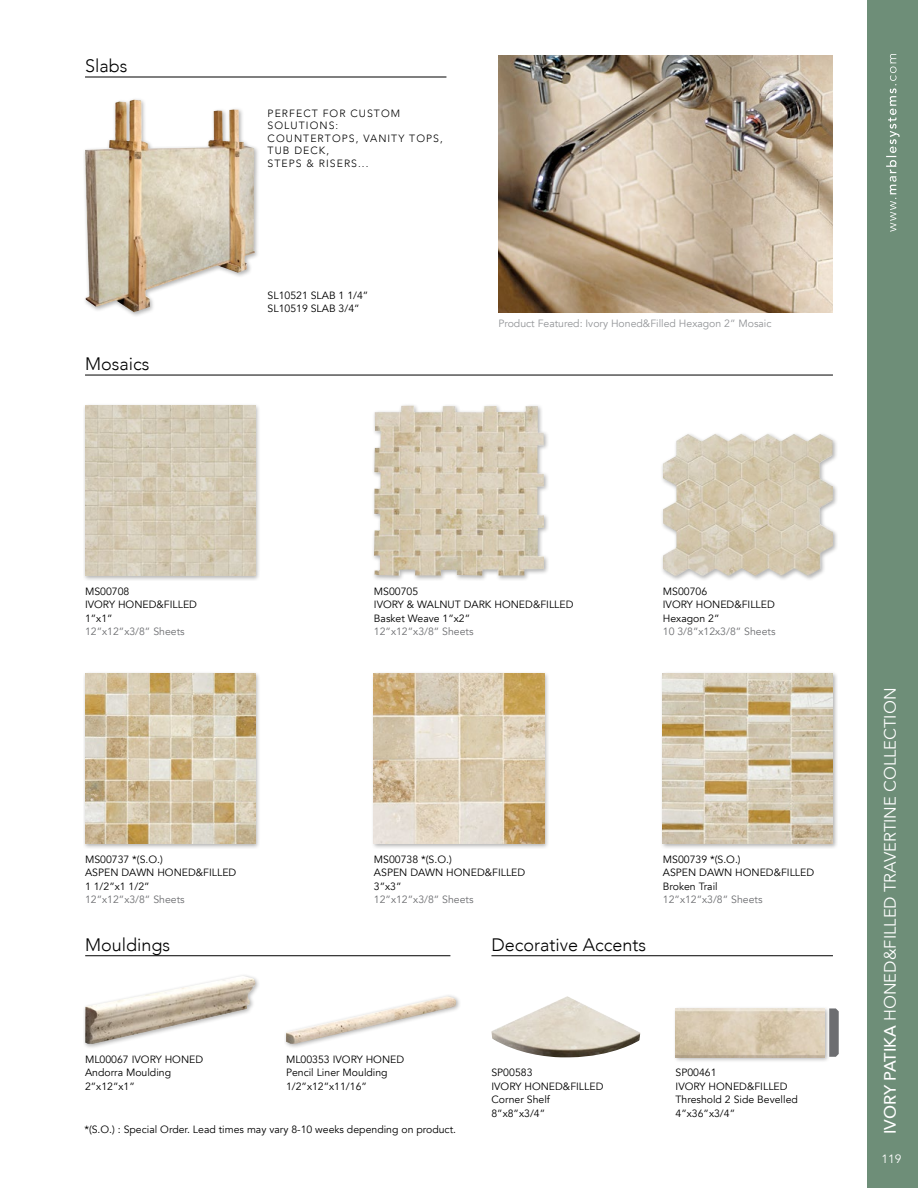
<style>
.page{position:relative;width:918px;height:1188px;background:#fff}
.page>*{position:absolute;margin:0;border:0;box-sizing:border-box;transform-origin:0 0}
.t1{font:300 18px "Avenir";color:#000}
.t2{font:16.5px "Avenir Next";color:#fff}
.t3{font:12px "Avenir";color:#fff}
.t4{font:10.5px/13.5px "Avenir";color:#000}
.t5{font:10.5px "Avenir";color:#6d6e71}
.t6{font:300 10.5px/12.6px "Avenir";letter-spacing:.1em;color:#000}
.t7{font:10.5px "Avenir";color:#939598}
.s1{font-weight:500}
</style>
<div class="page">
<div style="left:868px;top:0;width:50px;height:1188px;background:#6e8e78"></div>
<svg style="left:886px;top:54px;width:14px;height:178px"></svg>
<img style="left:498px;top:56px;width:335px;height:256px">
<hr style="left:85px;top:375px;width:748px;height:1px;background:#000">
<hr style="left:85px;top:955px;width:365px;height:1px;background:#000">
<div style="left:83px;top:403px;width:177px;height:178px;background:#000;opacity:.3"></div>
<img style="left:85px;top:406px;width:170px;height:170px">
<div style="left:372px;top:403px;width:177px;height:178px;background:#000;opacity:.3"></div>
<img style="left:374px;top:406px;width:170px;height:170px">
<div style="left:661px;top:431px;width:177px;height:150px;background:#000;opacity:.3"></div>
<img style="left:753px;top:434px;width:15px;height:7px">
<hr style="left:85px;top:77px;width:361px;height:1px;background:#000">
<div style="left:83px;top:97px;width:177px;height:221px;background:#000;opacity:.3"></div>
<img style="left:85px;top:100px;width:49px;height:157px">
<hr style="left:491px;top:955px;width:342px;height:1px;background:#000">
<img style="left:491px;top:996px;width:149px;height:61px">
<div style="left:673px;top:1006px;width:157px;height:57px;background:#000;opacity:.3"></div>
<img style="left:676px;top:1008px;width:148px;height:49px">
<svg style="left:829px;top:1008px;width:10px;height:49px"></svg>
<div style="left:83px;top:973px;width:178px;height:76px;background:#000;opacity:.3"></div>
<img style="left:125px;top:976px;width:118px;height:23px">
<div style="left:284px;top:994px;width:177px;height:55px;background:#000;opacity:.3"></div>
<img style="left:369px;top:996px;width:78px;height:18px">
<div style="left:83px;top:671px;width:177px;height:178px;background:#000;opacity:.3"></div>
<img style="left:85px;top:673px;width:170px;height:171px">
<div style="left:372px;top:671px;width:177px;height:178px;background:#000;opacity:.3"></div>
<img style="left:374px;top:673px;width:170px;height:171px">
<div style="left:661px;top:671px;width:177px;height:178px;background:#000;opacity:.3"></div>
<img style="left:663px;top:673px;width:170px;height:171px">
<h1 class="t1" style="left:85px;top:55px;width:44px">Slabs</h1>
<h1 class="t1" style="left:85px;top:353px;width:66px">Mosaics</h1>
<p class="t6" style="left:268px;top:107px;width:177px">PERFECT FOR CUSTOM<br>SOLUTIONS:<br>COUNTERTOPS, VANITY TOPS,<br>TUB DECK,<br>STEPS &amp; RISERS...</p>
<p class="t4" style="left:268px;top:289px;width:102px">SL10521 SLAB 1 1/4”<br>SL10519 SLAB 3/4”</p>
<p class="t7" style="left:498px;top:317px;width:275px">Product Featured: Ivory Honed&amp;Filled Hexagon 2” Mosaic</p>
<p class="t4" style="left:85px;top:585px;width:114px">MS00708<br>IVORY HONED&amp;FILLED<br>1”x1”</p>
<p class="t5" style="left:85px;top:625px;width:101px">12”x12”x3/8” Sheets</p>
<p class="t4" style="left:85px;top:852px;width:153px">MS00737 *(S.O.)<br>ASPEN DAWN HONED&amp;FILLED<br>1 1/2”x1 1/2”</p>
<p class="t5" style="left:85px;top:893px;width:101px">12”x12”x3/8” Sheets</p>
<h1 class="t1" style="left:85px;top:934px;width:87px">Mouldings</h1>
<p class="t4" style="left:374px;top:585px;width:201px">MS00705<br>IVORY &amp; WALNUT DARK HONED&amp;FILLED<br>Basket Weave 1”x2”</p>
<p class="t5" style="left:374px;top:625px;width:101px">12”x12”x3/8” Sheets</p>
<p class="t4" style="left:663px;top:585px;width:114px">MS00706<br>IVORY HONED&amp;FILLED<br>Hexagon 2”</p>
<p class="t5" style="left:663px;top:625px;width:114px">10 3/8”x12x3/8” Sheets</p>
<p class="t4" style="left:374px;top:852px;width:153px">MS00738 *(S.O.)<br>ASPEN DAWN HONED&amp;FILLED<br>3”x3”</p>
<p class="t5" style="left:374px;top:893px;width:101px">12”x12”x3/8” Sheets</p>
<h1 class="t1" style="left:491px;top:934px;width:156px">Decorative Accents</h1>
<p class="t4" style="left:663px;top:852px;width:153px">MS00739 *(S.O.)<br>ASPEN DAWN HONED&amp;FILLED<br>Broken Trail</p>
<p class="t5" style="left:663px;top:893px;width:101px">12”x12”x3/8” Sheets</p>
<p class="t4" style="left:85px;top:1053px;width:120px">ML00067 IVORY HONED<br>Andorra Moulding<br>2”x12”x1”</p>
<p class="t4" style="left:286px;top:1053px;width:120px">ML00353 IVORY HONED<br>Pencil Liner Moulding<br>1/2”x12”x11/16”</p>
<p class="t4" style="left:84px;top:1123px;width:373px">*(S.O.) : Special Order. Lead times may vary 8-10 weeks depending on product.</p>
<p class="t4" style="left:491px;top:1066px;width:114px">SP00583<br>IVORY HONED&amp;FILLED<br>Corner Shelf<br>8”x8”x3/4”</p>
<p class="t4" style="left:676px;top:1066px;width:124px">SP00461<br>IVORY HONED&amp;FILLED<br>Threshold 2 Side Bevelled<br>4”x36”x3/4”</p>
<h2 class="t2" style="left:876px;top:1134px;width:448px;rotate:-90deg"><span class="s1">IVORY PATIKA</span> HONED&amp;FILLED TRAVERTINE COLLECTION</h2>
<p class="t3" style="left:882px;top:1152px;width:22px">119</p>
</div>
